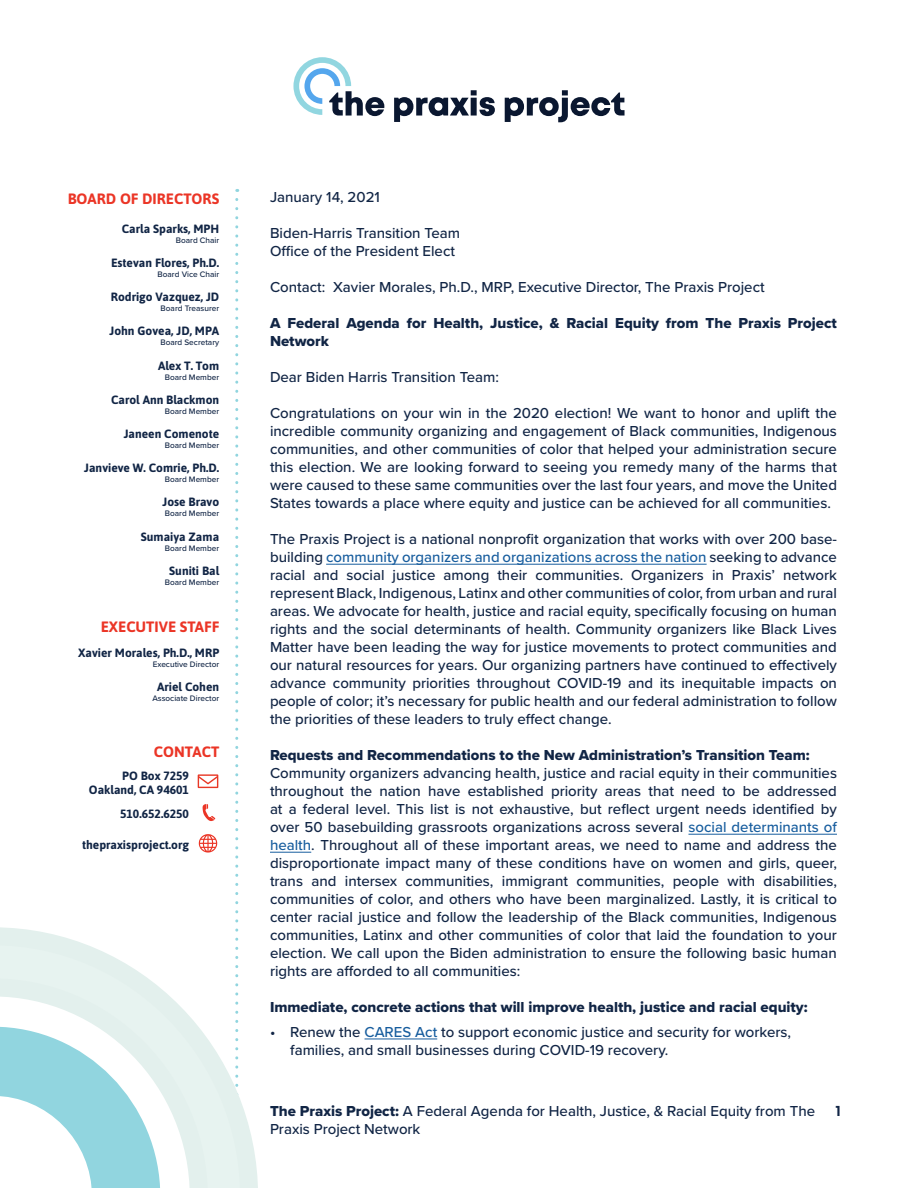
<style>
.page{position:relative;width:918px;height:1188px;background:#fff}
.page>*{position:absolute;margin:0;border:0;box-sizing:border-box;transform-origin:0 0}
.t1{font:500 15px/18px "Proxima Nova";color:#112545;text-align:justify}
.t2{font:15px/18px "Proxima Nova Extrabld";color:#112545}
.t3{font:700 15px "Asap";color:#eb3526}
.t4{font:700 15px "Mont";color:#112545}
.t5{font:700 12px/14.4px "Asap";color:#112545;text-align:right}
.t6{font:500 8.25px "Proxima Nova";color:#112545}
.s1{color:#175d9e}
.s2{font-family:"Proxima Nova Extrabld";font-weight:400}
</style>
<div class="page">
<svg style="left:394px;top:90px;width:101px;height:32px"></svg>
<svg style="left:505px;top:90px;width:120px;height:32px"></svg>
<svg style="left:293px;top:57px;width:91px;height:59px"></svg>
<svg style="left:235px;top:199px;width:3px;height:715px"></svg>
<svg style="left:198px;top:804px;width:20px;height:49px"></svg>
<svg style="left:198px;top:774px;width:20px;height:14px"></svg>
<svg style="left:0;top:919px;width:258px;height:269px"></svg>
<hr style="left:326px;top:564px;width:381px;height:1px;background:#175d9e">
<hr style="left:688px;top:834px;width:149px;height:1px;background:#175d9e">
<hr style="left:270px;top:852px;width:41px;height:1px;background:#175d9e">
<hr style="left:365px;top:1038px;width:72px;height:1px;background:#175d9e">
<p class="t3" style="left:68px;top:188px;width:153px">BOARD OF DIRECTORS</p>
<p class="t5" style="left:122px;top:221px;width:99px">Carla Sparks, MPH</p>
<p class="t6" style="left:176px;top:234px;width:45px">Board Chair</p>
<p class="t5" style="left:111px;top:255px;width:110px">Estevan Flores, Ph.D.</p>
<p class="t6" style="left:158px;top:268px;width:63px">Board Vice Chair</p>
<p class="t5" style="left:111px;top:289px;width:110px">Rodrigo Vazquez, JD</p>
<p class="t6" style="left:161px;top:302px;width:60px">Board Treasurer</p>
<p class="t5" style="left:110px;top:324px;width:111px">John Govea, JD, MPA</p>
<p class="t6" style="left:160px;top:336px;width:60px">Board Secretary</p>
<p class="t5" style="left:158px;top:358px;width:63px">Alex T. Tom</p>
<p class="t6" style="left:165px;top:371px;width:56px">Board Member</p>
<p class="t5" style="left:111px;top:392px;width:110px">Carol Ann Blackmon</p>
<p class="t6" style="left:165px;top:405px;width:56px">Board Member</p>
<p class="t5" style="left:124px;top:426px;width:97px">Janeen Comenote</p>
<p class="t6" style="left:165px;top:439px;width:56px">Board Member</p>
<p class="t5" style="left:84px;top:460px;width:136px">Janvieve W. Comrie, Ph.D.</p>
<p class="t6" style="left:165px;top:473px;width:56px">Board Member</p>
<p class="t5" style="left:163px;top:495px;width:58px">Jose Bravo</p>
<p class="t6" style="left:165px;top:507px;width:56px">Board Member</p>
<p class="t5" style="left:141px;top:529px;width:80px">Sumaiya Zama</p>
<p class="t6" style="left:165px;top:542px;width:56px">Board Member</p>
<p class="t5" style="left:169px;top:563px;width:51px">Suniti Bal</p>
<p class="t6" style="left:165px;top:576px;width:56px">Board Member</p>
<p class="t3" style="left:101px;top:617px;width:120px">EXECUTIVE STAFF</p>
<p class="t5" style="left:78px;top:645px;width:142px">Xavier Morales, Ph.D., MRP</p>
<p class="t6" style="left:153px;top:658px;width:68px">Executive Director</p>
<p class="t5" style="left:157px;top:679px;width:64px">Ariel Cohen</p>
<p class="t6" style="left:152px;top:692px;width:68px">Associate Director</p>
<p class="t3" style="left:154px;top:741px;width:67px">CONTACT</p>
<p class="t5" style="left:89px;top:768px;width:102px">PO Box 7259<br>Oakland, CA 94601</p>
<p class="t5" style="left:120px;top:806px;width:70px">510.652.6250</p>
<p class="t5" style="left:82px;top:837px;width:109px">thepraxisproject.org</p>
<p class="t1" style="left:270px;top:187px;width:111px">January 14, 2021</p>
<p class="t1" style="left:270px;top:223px;width:192px">Biden-Harris Transition Team</p>
<p class="t1" style="left:270px;top:241px;width:187px">Office of the President Elect</p>
<p class="t1" style="left:270px;top:277px;width:496px">Contact: Xavier Morales, Ph.D., MRP, Executive Director, The Praxis Project</p>
<p class="t2" style="left:270px;top:314px;width:569px">A Federal Agenda for Health, Justice, &amp; Racial Equity from The Praxis Project<br>Network</p>
<p class="t1" style="left:270px;top:367px;width:231px">Dear Biden Harris Transition Team:</p>
<p class="t1" style="left:270px;top:403px;width:569px">Congratulations on your win in the 2020 election! We want to honor and uplift the incredible community organizing and engagement of Black communities, Indigenous communities, and other communities of color that helped your administration secure this election. We are looking forward to seeing you remedy many of the harms that were caused to these same communities over the last four years, and move the United States towards a place where equity and justice can be achieved for all communities.</p>
<p class="t1" style="left:270px;top:529px;width:569px">The Praxis Project is a national nonprofit organization that works with over 200 base&shy;building <span class="s1">community organizers and organizations across the nation</span> seeking to advance racial and social justice among their communities. Organizers in Praxis’ network represent Black, Indigenous, Latinx and other communities of color, from urban and rural areas. We advocate for health, justice and racial equity, specifically focusing on human rights and the social determinants of health. Community organizers like Black Lives Matter have been leading the way for justice movements to protect communities and our natural resources for years. Our organizing partners have continued to effectively advance community priorities throughout COVID-19 and its inequitable impacts on people of color; it’s necessary for public health and our federal administration to follow the priorities of these leaders to truly effect change.</p>
<p class="t2" style="left:270px;top:746px;width:541px">Requests and Recommendations to the New Administration’s Transition Team:</p>
<p class="t1" style="left:270px;top:763px;width:569px">Community organizers advancing health, justice and racial equity in their communities throughout the nation have established priority areas that need to be addressed at a federal level. This list is not exhaustive, but reflect urgent needs identified by over 50 basebuilding grassroots organizations across several <span class="s1">social determinants of health</span>. Throughout all of these important areas, we need to name and address the disproportionate impact many of these conditions have on women and girls, queer, trans and intersex communities, immigrant communities, people with disabilities, communities of color, and others who have been marginalized. Lastly, it is critical to center racial justice and follow the leadership of the Black communities, Indigenous communities, Latinx and other communities of color that laid the foundation to your election. We call upon the Biden administration to ensure the following basic human rights are afforded to all communities:</p>
<p class="t2" style="left:270px;top:998px;width:539px">Immediate, concrete actions that will improve health, justice and racial equity:</p>
<p class="t1" style="left:290px;top:1022px;width:502px;text-indent:-20px">• Renew the <span class="s1">CARES Act</span> to support economic justice and security for workers, families, and small businesses during COVID-19 recovery.</p>
<p class="t1" style="left:270px;top:1101px;width:547px"><span class="s2">The Praxis Project:</span> A Federal Agenda for Health, Justice, &amp; Racial Equity from The<br>Praxis Project Network</p>
<p class="t4" style="left:835px;top:1104px;width:7px">1</p>
</div>
